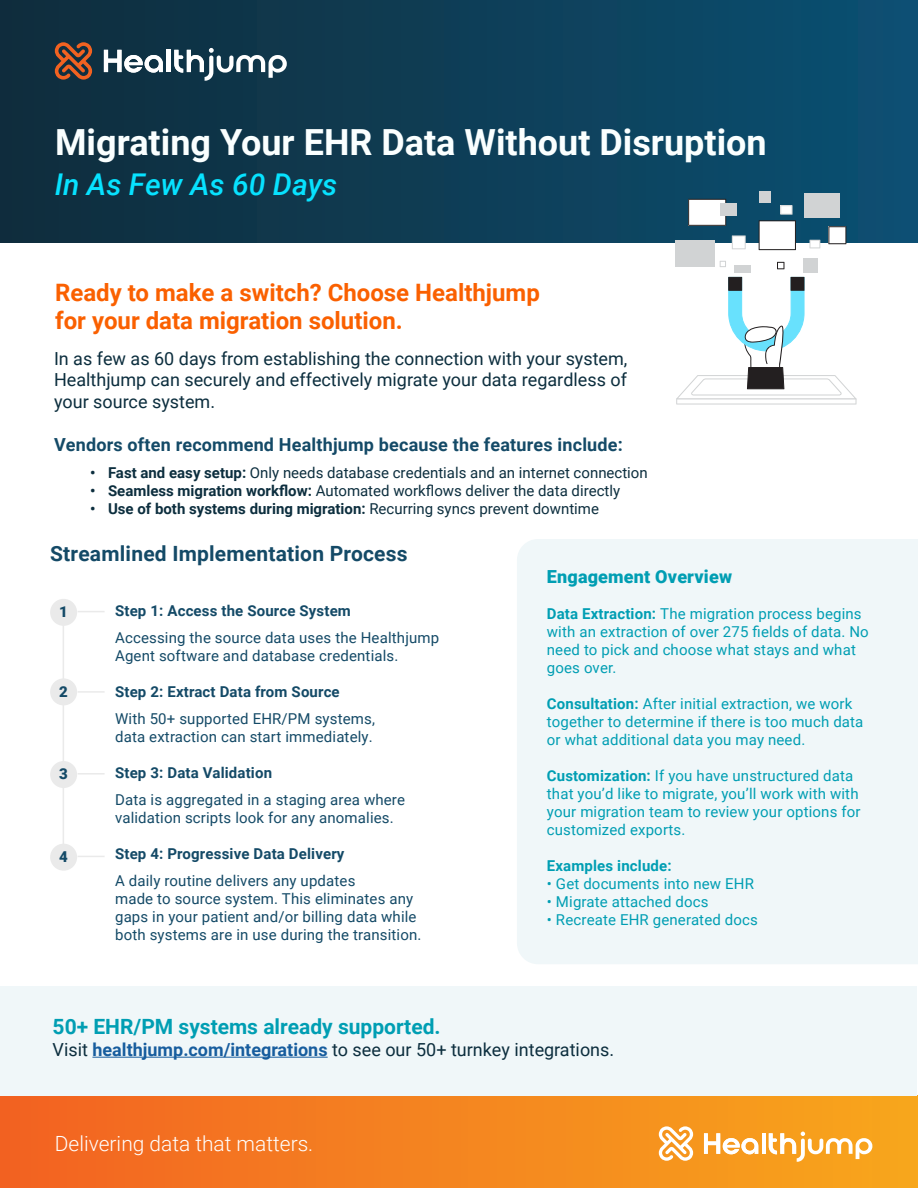
<style>
.page{position:relative;width:918px;height:1188px;background:#fff}
.page>*{position:absolute;margin:0;border:0;box-sizing:border-box;transform-origin:0 0}
.Actual_H1{font:700 36px "Roboto";color:#faffff}
.H1_Subhead{font:italic 500 30px "Roboto";color:#07e2ff}
.t1{font:700 24px/28.8px "Roboto";color:#fa6000}
.Subhead_Light_Blue{font:700 21px "Roboto";color:#009eb3}
.Subhead{font:700 21px "Roboto";letter-spacing:.01em;color:#144a67}
.t2{font:300 21px "Roboto";color:#fff}
.Body{font:18px/21.6px "Roboto";color:#0c2e3e}
.Subhead-2{font:700 18px "Roboto";letter-spacing:.01em;color:#144a67}
.Subhead_3{font:900 18px "Roboto";letter-spacing:.01em;color:#009eb3}
.Subhead_3-2{font:15px "Roboto";letter-spacing:.01em;color:#009eb3}
.t3{font:15px/27px "Roboto";letter-spacing:.01em;color:#144a67}
.t4{font:15px "Roboto";color:#0c2e3e}
.t5{font:700 15px "Roboto";letter-spacing:.01em;color:#144a67}
.t6{font:700 15px "Roboto";color:#0c2e3e}
.Subhead_3-3{font:700 15px "Roboto";letter-spacing:.01em;color:#009eb3}
.t7{font:900 15px "Roboto";color:#144a67}
.s1{font-weight:700}
.s2{font-weight:400}
.s3{font-weight:700;color:#175d9e}
</style>
<div class="page">
<div style="left:0;top:1096px;width:918px;height:92px;background:linear-gradient(to right,#f26222,#f7a71c)"></div>
<svg style="left:659px;top:1126px;width:34px;height:35px"></svg>
<hr style="left:762px;top:1133px;width:3px;height:21px;background:#fff">
<svg style="left:704px;top:1133px;width:54px;height:21px"></svg>
<svg style="left:769px;top:1132px;width:103px;height:30px"></svg>
<hr style="left:0;top:0;width:1px;height:243px;background:#0f2c3d">
<hr style="left:0;top:986px;width:1px;height:110px;background:#f0f7f9">
<div style="left:1px;top:0;width:917px;height:243px;background:linear-gradient(to right,#102c3b,#0c5073)"></div>
<svg style="left:55px;top:42px;width:37px;height:38px"></svg>
<div style="left:166px;top:50px;width:5px;height:22px;background:#fff"></div>
<svg style="left:104px;top:50px;width:59px;height:23px"></svg>
<svg style="left:174px;top:48px;width:113px;height:33px"></svg>
<hr style="left:63px;top:601px;width:1px;height:260px;background:#eaeaea">
<div style="left:50px;top:599px;width:27px;height:27px;background:#eaeaea;border-radius:50%"></div>
<div style="left:50px;top:678px;width:27px;height:27px;background:#eaeaea;border-radius:50%"></div>
<hr style="left:78px;top:691px;width:27px;height:2px;background:#eaeaea">
<svg style="left:78px;top:611px;width:27px;height:1px"></svg>
<div style="left:50px;top:761px;width:27px;height:27px;background:#eaeaea;border-radius:50%"></div>
<hr style="left:78px;top:773px;width:27px;height:2px;background:#eaeaea">
<div style="left:50px;top:844px;width:27px;height:27px;background:#eaeaea;border-radius:50%"></div>
<svg style="left:78px;top:856px;width:27px;height:1px"></svg>
<div style="left:517px;top:539px;width:401px;height:425px;background:#f0f7f9"></div>
<div style="left:1px;top:986px;width:916px;height:110px;background:#f0f7f9"></div>
<hr style="left:92px;top:1057px;width:236px;height:1px;background:#175d9e">
<div style="left:805px;top:194px;width:35px;height:24px;background:#d1d3d4"></div>
<svg style="left:688px;top:199px;width:38px;height:27px"></svg>
<div style="left:676px;top:240px;width:39px;height:27px;background:#d1d3d4"></div>
<svg style="left:828px;top:226px;width:18px;height:18px"></svg>
<svg style="left:676px;top:277px;width:181px;height:128px"></svg>
<div style="left:720px;top:204px;width:16px;height:12px;background:#d1d3d4"></div>
<div style="left:803px;top:258px;width:14px;height:15px;background:#d1d3d4"></div>
<svg style="left:732px;top:235px;width:14px;height:14px"></svg>
<svg style="left:759px;top:205px;width:37px;height:45px"></svg>
<svg style="left:777px;top:262px;width:7px;height:7px"></svg>
<div style="left:734px;top:266px;width:17px;height:7px;background:#d1d3d4"></div>
<svg style="left:720px;top:261px;width:6px;height:6px"></svg>
<div style="left:759px;top:192px;width:11px;height:11px;background:#d1d3d4"></div>
<svg style="left:810px;top:240px;width:10px;height:8px"></svg>
<p class="Actual_H1" style="left:55px;top:117px;width:713px">Migrating Your EHR Data Without Disruption</p>
<p class="H1_Subhead" style="left:55px;top:163px;width:284px">In As Few As 60 Days</p>
<h2 class="t1" style="left:55px;top:277px;width:486px">Ready to make a switch? Choose Healthjump for your data migration solution.</h2>
<p class="Body" style="left:54px;top:347px;width:575px">In as few as 60 days from establishing the connection with your system,<br>Healthjump can securely and effectively migrate your data regardless of</p>
<p class="Body" style="left:54px;top:390px;width:163px">your source system.</p>
<p class="Subhead-2" style="left:54px;top:432px;width:570px">Vendors often recommend Healthjump because the features include:</p>
<p class="t4" style="left:90px;top:462px;width:559px"><span class="s1">• Fast and easy setup:</span> Only needs database credentials and an internet connection</p>
<p class="t4" style="left:90px;top:480px;width:532px"><span class="s1">• Seamless migration workflow:</span> Automated workflows deliver the data directly</p>
<p class="t6" style="left:90px;top:498px;width:510px">• Use of both systems during migration: <span class="s2">Recurring syncs prevent downtime</span></p>
<p class="Subhead" style="left:50px;top:539px;width:359px">Streamlined Implementation Process</p>
<p class="t7" style="left:59px;top:601px;width:10px">1</p>
<p class="t7" style="left:59px;top:681px;width:10px">2</p>
<p class="t7" style="left:59px;top:764px;width:10px">3</p>
<p class="t7" style="left:59px;top:846px;width:10px">4</p>
<p class="t5" style="left:115px;top:600px;width:237px">Step 1: Access the Source System</p>
<p class="t3" style="left:115px;top:624px;width:326px">Accessing the source data uses the Healthjump</p>
<p class="t3" style="left:115px;top:642px;width:285px">Agent software and database credentials.</p>
<p class="t3" style="left:115px;top:678px;width:261px"><span class="s1">Step 2: Extract Data from Source<br></span>With 50+ supported EHR/PM systems,</p>
<p class="t3" style="left:115px;top:723px;width:259px">data extraction can start immediately.</p>
<p class="t5" style="left:115px;top:762px;width:158px">Step 3: Data Validation</p>
<p class="t3" style="left:115px;top:786px;width:292px">Data is aggregated in a staging area where</p>
<p class="t3" style="left:115px;top:804px;width:280px">validation scripts look for any anomalies.</p>
<p class="t5" style="left:115px;top:843px;width:231px">Step 4: Progressive Data Delivery</p>
<p class="t3" style="left:115px;top:867px;width:242px">A daily routine delivers any updates</p>
<p class="t3" style="left:115px;top:885px;width:300px">made to source system. This eliminates any</p>
<p class="t3" style="left:115px;top:903px;width:303px">gaps in your patient and/or billing data while</p>
<p class="t3" style="left:115px;top:921px;width:308px">both systems are in use during the transition.</p>
<p class="Subhead_3" style="left:547px;top:564px;width:187px">Engagement Overview</p>
<p class="Subhead_3-2" style="left:547px;top:603px;width:316px"><span class="s1">Data Extraction:</span> The migration process begins</p>
<p class="Subhead_3-2" style="left:547px;top:621px;width:323px">with an extraction of over 275 fields of data. No</p>
<p class="Subhead_3-2" style="left:547px;top:639px;width:311px">need to pick and choose what stays and what</p>
<p class="Subhead_3-2" style="left:547px;top:657px;width:71px">goes over.</p>
<p class="Subhead_3-2" style="left:547px;top:693px;width:307px"><span class="s1">Consultation:</span> After initial extraction, we work</p>
<p class="Subhead_3-2" style="left:547px;top:711px;width:318px">together to determine if there is too much data</p>
<p class="Subhead_3-2" style="left:547px;top:729px;width:260px">or what additional data you may need.</p>
<p class="Subhead_3-2" style="left:547px;top:765px;width:308px"><span class="s1">Customization:</span> If you have unstructured data</p>
<p class="Subhead_3-2" style="left:547px;top:783px;width:313px">that you’d like to migrate, you’ll work with with</p>
<p class="Subhead_3-2" style="left:547px;top:801px;width:315px">your migration team to review your options for</p>
<p class="Subhead_3-2" style="left:547px;top:819px;width:140px">customized exports.</p>
<p class="Subhead_3-3" style="left:547px;top:855px;width:126px">Examples include:</p>
<p class="Subhead_3-2" style="left:547px;top:873px;width:209px">• Get documents into new EHR</p>
<p class="Subhead_3-2" style="left:547px;top:891px;width:163px">• Migrate attached docs</p>
<p class="Subhead_3-2" style="left:547px;top:909px;width:213px">• Recreate EHR generated docs</p>
<p class="Subhead_Light_Blue" style="left:53px;top:1012px;width:389px">50+ EHR/PM systems already supported.</p>
<p class="Body" style="left:53px;top:1038px;width:563px">Visit <span class="s3">healthjump.com/integrations</span> to see our 50+ turnkey integrations.</p>
<h3 class="t2" style="left:55px;top:1129px;width:260px">Delivering data that matters.</h3>
</div>
